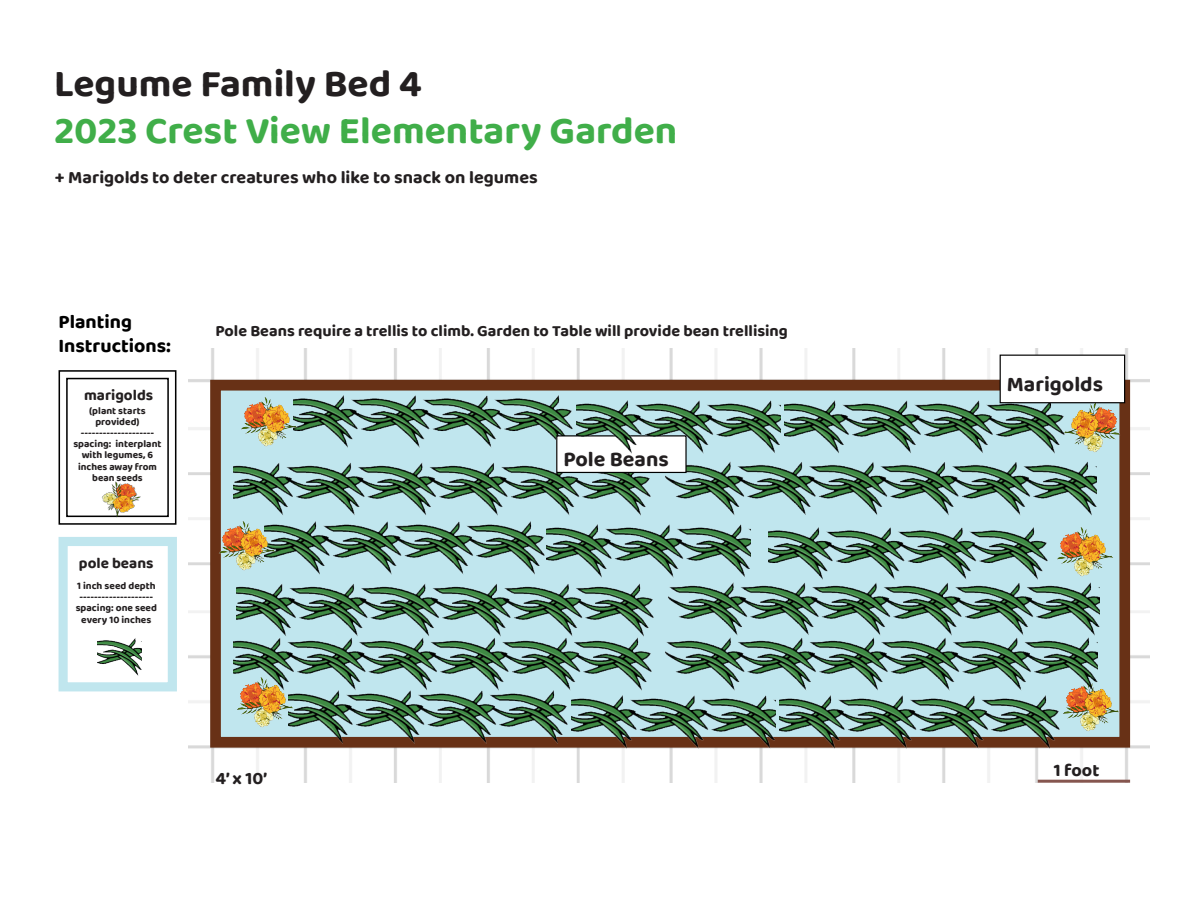
<style>
.page{position:relative;width:1188px;height:918px;background:#fff}
.page>*{position:absolute;margin:0;border:0;box-sizing:border-box;transform-origin:0 0}
.t1{font:39px/46.8px "Baloo 2";color:#40ae49}
.t2{font:21.45px "Baloo 2";color:#231f20}
.t3{font:700 19.5px/23.4px "Baloo Tamma 2";color:#000}
.t4{font:18px "Baloo 2";color:#231f20}
.t5{font:700 18px "Baloo Tamma 2";color:#231f20}
.t6{font:700 16.2px "Baloo Tamma 2";color:#231f20}
.t7{font:700 15.3px "Baloo Tamma 2";color:#231f20}
.t8{font:700 10.2px/11.2px "Baloo Tamma 2";color:#231f20;text-align:center}
.s1{color:#231f20}
</style>
<div class="page">
<div style="left:59px;top:537px;width:118px;height:154px;border:9px solid #c0e6ee"></div>
<svg style="left:58px;top:370px;width:119px;height:155px"></svg>
<div style="left:66px;top:378px;width:103px;height:139px;border:2px solid #000"></div>
<img style="left:97px;top:480px;width:47px;height:38px">
<img style="left:98px;top:638px;width:43px;height:38px">
<img style="left:188px;top:349px;width:961px;height:434px">
<hr style="left:1038px;top:780px;width:92px;height:3px;background:#86564f">
<div style="left:210px;top:380px;width:920px;height:368px;background:#c0e6ee;border:11px solid #683116"></div>
<img style="left:233px;top:672px;width:55px;height:55px">
<img style="left:1076px;top:403px;width:48px;height:55px">
<img style="left:663px;top:453px;width:434px;height:63px">
<img style="left:233px;top:462px;width:430px;height:54px">
<img style="left:293px;top:391px;width:292px;height:57px">
<img style="left:785px;top:397px;width:291px;height:61px">
<div style="left:557px;top:436px;width:129px;height:36px;background:#fff"></div>
<div style="left:556px;top:435px;width:131px;height:38px;border:1px solid #000"></div>
<img style="left:1071px;top:676px;width:49px;height:61px">
<img style="left:241px;top:392px;width:58px;height:56px">
<div style="left:1000px;top:355px;width:125px;height:48px;background:#fff"></div>
<div style="left:1000px;top:355px;width:125px;height:48px;border:1px solid #000"></div>
<img style="left:577px;top:396px;width:203px;height:62px">
<img style="left:668px;top:583px;width:432px;height:45px">
<img style="left:236px;top:583px;width:418px;height:46px">
<img style="left:277px;top:521px;width:270px;height:54px">
<img style="left:768px;top:527px;width:292px;height:58px">
<img style="left:547px;top:524px;width:203px;height:59px">
<img style="left:288px;top:696px;width:284px;height:52px">
<img style="left:780px;top:695px;width:291px;height:59px">
<img style="left:572px;top:695px;width:203px;height:58px">
<img style="left:665px;top:628px;width:432px;height:67px">
<img style="left:234px;top:629px;width:429px;height:67px">
<img style="left:1054px;top:527px;width:59px;height:56px">
<img style="left:216px;top:515px;width:61px;height:61px">
<p class="t1" style="left:54px;top:62px;width:625px"><span class="s1">Legume Family Bed 4<br></span>2023 Crest View Elementary Garden</p>
<p class="t4" style="left:55px;top:165px;width:484px">+ Marigolds to deter creatures who like to snack on legumes</p>
<p class="t3" style="left:59px;top:310px;width:114px">Planting<br>Instructions:</p>
<p class="t7" style="left:84px;top:386px;width:71px">marigolds</p>
<p class="t8" style="left:89px;top:405px;width:58px">(plant starts</p>
<p class="t8" style="left:73px;top:416px;width:90px">provided) -------------------- spacing: interplant with legumes, 6 inches away from bean seeds</p>
<p class="t7" style="left:79px;top:553px;width:76px">pole beans</p>
<p class="t8" style="left:76px;top:580px;width:83px">1 inch seed depth -------------------- spacing: one seed every 10 inches</p>
<p class="t6" style="left:216px;top:321px;width:574px">Pole Beans require a trellis to climb. Garden to Table will provide bean trellising</p>
<p class="t2" style="left:563px;top:444px;width:107px">Pole Beans</p>
<p class="t4" style="left:216px;top:765px;width:53px">4’ x 10’</p>
<p class="t2" style="left:1007px;top:369px;width:98px">Marigolds</p>
<p class="t5" style="left:1054px;top:759px;width:47px">1 foot</p>
</div>
